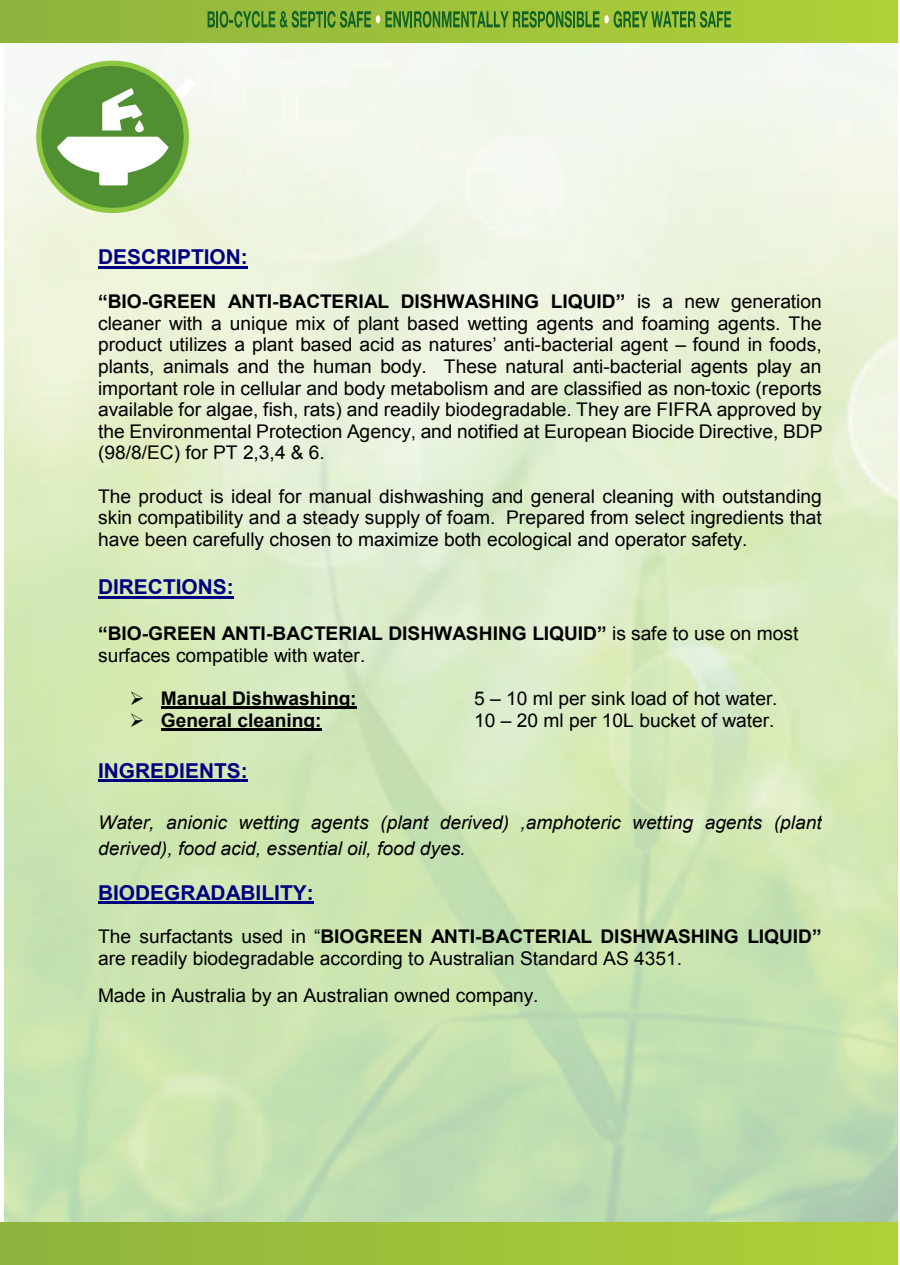
<style>
.page{position:relative;width:900px;height:1265px;background:#fff}
.page>*{position:absolute;margin:0;border:0;box-sizing:border-box;transform-origin:0 0}
.t1{font:700 20.55px "Arial";color:#000080}
.t2{font:18.9px/21.6px "Arial";color:#000;text-align:justify}
.t3{font:italic 18.9px/25.7px "Arial";color:#000}
.t4{font:700 18.9px "Arial";color:#000}
.s1{font-weight:700}
</style>
<div class="page">
<img style="left:4px;top:43px;width:892px;height:1179px">
<hr style="left:98px;top:267px;width:150px;height:2px;background:#000080">
<hr style="left:98px;top:597px;width:136px;height:2px;background:#000080">
<hr style="left:161px;top:707px;width:195px;height:2px;background:#000">
<hr style="left:161px;top:729px;width:160px;height:2px;background:#000">
<hr style="left:98px;top:780px;width:150px;height:2px;background:#000080">
<hr style="left:98px;top:902px;width:216px;height:2px;background:#000080">
<div style="left:0;top:0;width:897px;height:43px;background:linear-gradient(to right,#8eb43e,#b0d037)"></div>
<svg style="left:207px;top:11px;width:523px;height:17px;background:#639a32"></svg>
<svg style="left:39px;top:63px;width:147px;height:147px;background:#599733"></svg>
<div style="left:36px;top:61px;width:153px;height:152px;border:5px solid #8dc63f;border-radius:50%"></div>
<svg style="left:57px;top:64px;width:152px;height:125px"></svg>
<div style="left:0;top:1222px;width:897px;height:43px;background:linear-gradient(to right,#8eb43e,#b0d037)"></div>
<p class="t1" style="left:98px;top:243px;width:151px">DESCRIPTION:</p>
<p class="t2" style="left:98px;top:291px;width:725px"><span class="s1">“BIO-GREEN ANTI-BACTERIAL DISHWASHING LIQUID”</span> is a new generation cleaner with a unique mix of plant based wetting agents and foaming agents. The product utilizes a plant based acid as natures’ anti-bacterial agent – found in foods, plants, animals and the human body. These natural anti-bacterial agents play an important role in cellular and body metabolism and are classified as non-toxic (reports available for algae, fish, rats) and readily biodegradable. They are FIFRA approved by the Environmental Protection Agency, and notified at European Biocide Directive, BDP (98/8/EC) for PT 2,3,4 &amp; 6.</p>
<p class="t2" style="left:98px;top:485px;width:725px">The product is ideal for manual dishwashing and general cleaning with outstanding skin compatibility and a steady supply of foam. Prepared from select ingredients that have been carefully chosen to maximize both ecological and operator safety.</p>
<p class="t1" style="left:98px;top:574px;width:137px">DIRECTIONS:</p>
<p class="t2" style="left:98px;top:623px;width:701px"><span class="s1">“BIO-GREEN ANTI-BACTERIAL DISHWASHING LIQUID”</span> is safe to use on most surfaces compatible with water.</p>
<p class="t4" style="left:129px;top:686px;width:229px">➢ Manual Dishwashing:</p>
<p class="t2" style="left:474px;top:688px;width:305px">5 – 10 ml per sink load of hot water.</p>
<p class="t4" style="left:129px;top:707px;width:193px">➢ General cleaning:</p>
<p class="t2" style="left:474px;top:709px;width:302px">10 – 20 ml per 10L bucket of water.</p>
<p class="t1" style="left:98px;top:757px;width:151px">INGREDIENTS:</p>
<p class="t3" style="left:98px;top:810px;width:724px">Water, anionic wetting agents (plant derived) ,amphoteric wetting agents (plant derived), food acid, essential oil, food dyes.</p>
<p class="t1" style="left:98px;top:879px;width:217px">BIODEGRADABILITY:</p>
<p class="t2" style="left:98px;top:926px;width:725px">The surfactants used in “<span class="s1">BIOGREEN ANTI-BACTERIAL DISHWASHING LIQUID” </span>are readily biodegradable according to Australian Standard AS 4351.</p>
<p class="t2" style="left:98px;top:985px;width:442px">Made in Australia by an Australian owned company.</p>
</div>
